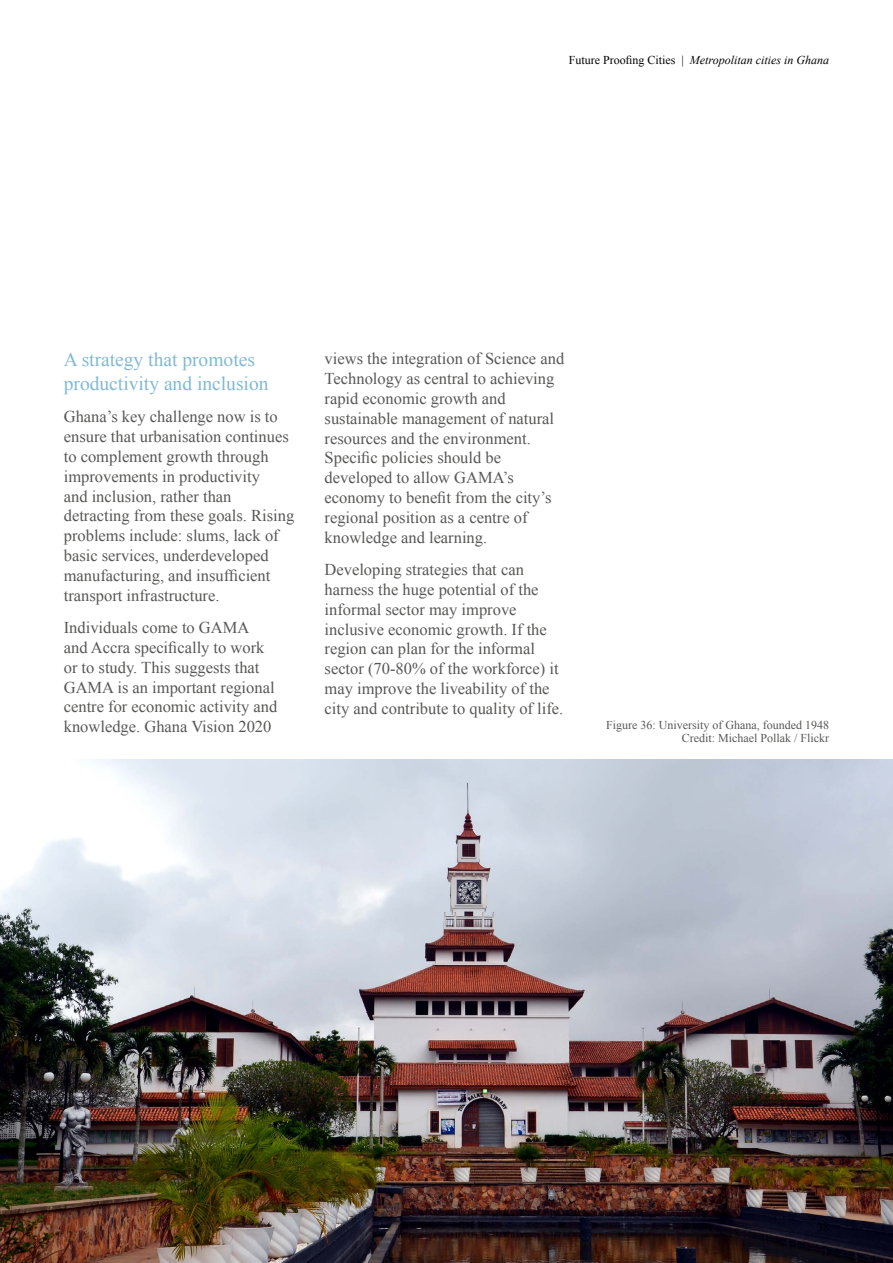
<style>
.page{position:relative;width:893px;height:1263px;background:#fff}
.page>*{position:absolute;margin:0;border:0;box-sizing:border-box;transform-origin:0 0}
.t1{font:19.5px/23.4px "Times New Roman";color:#81b9d2}
.t2{font:16.5px/19.8px "Times New Roman";color:#575756}
.t3{font:12px/12.8px "Times New Roman";color:#575756;text-align:right}
.t4{font:italic 12px "Times New Roman";color:#000}
.t5{font:12px "Times New Roman";color:#000}
.s1{font-style:normal}
</style>
<div class="page">
<img style="left:0;top:759px;width:893px;height:504px">
<p class="t4" style="left:569px;top:52px;width:262px"><span class="s1">Future Proofing Cities |</span> Metropolitan cities in Ghana</p>
<p class="t1" style="left:64px;top:348px;width:206px">A strategy that promotes productivity and inclusion</p>
<p class="t2" style="left:64px;top:407px;width:232px">Ghana’s key challenge now is to ensure that urbanisation continues to complement growth through improvements in productivity<br>and inclusion, rather than detracting from these goals. Rising problems include: slums, lack of basic services, underdeveloped manufacturing, and insufficient transport infrastructure.</p>
<p class="t2" style="left:64px;top:617px;width:215px">Individuals come to GAMA and Accra specifically to work or to study. This suggests that<br>GAMA is an important regional centre for economic activity and knowledge. Ghana Vision 2020</p>
<p class="t2" style="left:325px;top:349px;width:241px">views the integration of Science and<br>Technology as central to achieving rapid economic growth and sustainable management of natural resources and the environment.<br>Specific policies should be developed to allow GAMA’s economy to benefit from the city’s regional position as a centre of knowledge and learning.</p>
<p class="t2" style="left:325px;top:559px;width:240px">Developing strategies that can harness the huge potential of the informal sector may improve inclusive economic growth. If the region can plan for the informal sector (70-80% of the workforce) it may improve the liveability of the city and contribute to quality of life.</p>
<p class="t3" style="left:606px;top:719px;width:224px">Figure 36: University of Ghana, founded 1948<br>Credit: Michael Pollak / Flickr</p>
<p class="t5" style="left:817px;top:1219px;width:13px">38</p>
</div>
